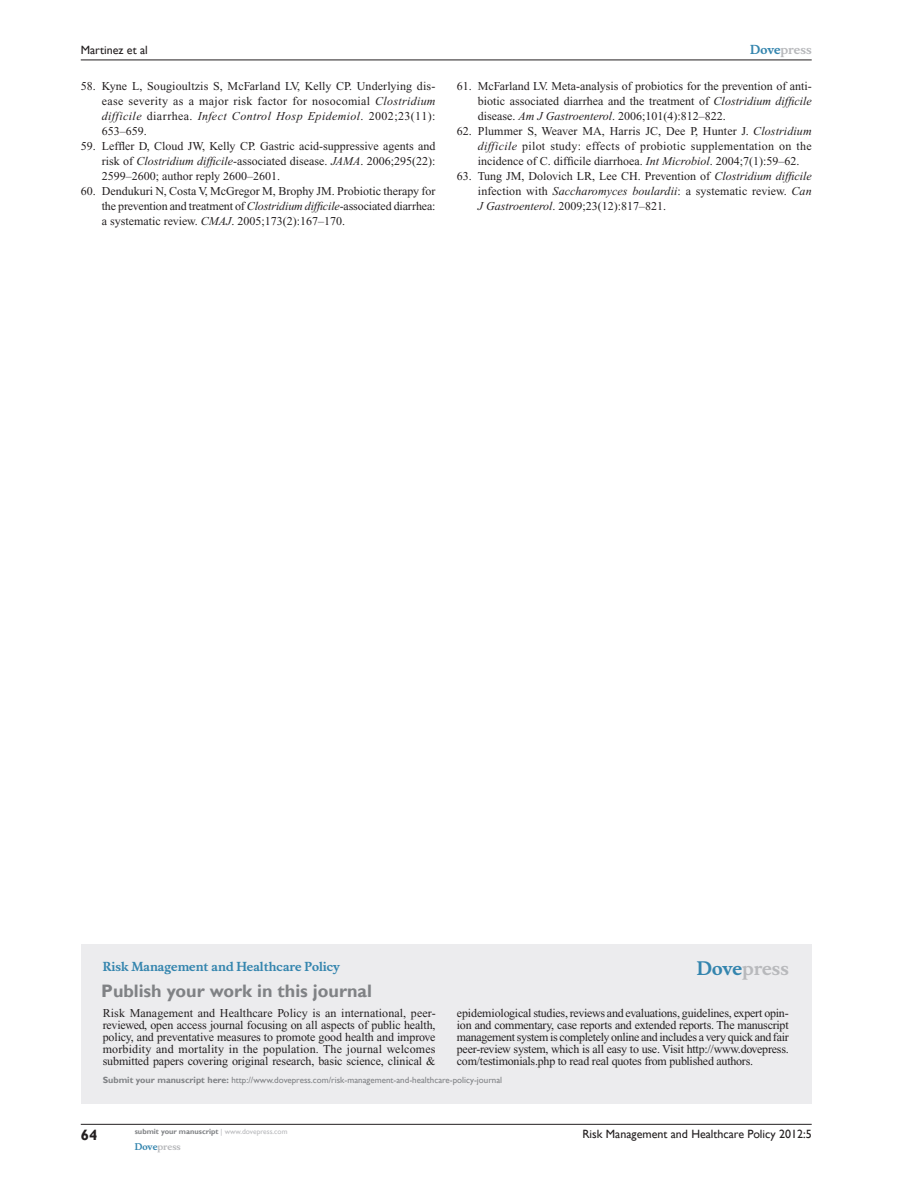
<style>
.page{position:relative;width:918px;height:1188px;background:#fff}
.page>*{position:absolute;margin:0;border:0;box-sizing:border-box;transform-origin:0 0}
.PromBx-H1{font:700 18px "Gill Sans";color:#808285}
.PromBx-Brand{font:700 18px "Musee";color:#b8b9bc}
.t1{font:700 15px "Gill Sans";color:#231f20}
.RefNL2{font:12px/15px "Times New Roman";color:#231f20;text-align:justify}
.PromBx-Tx{font:12px/12px "Times New Roman";letter-spacing:-.02em;color:#231f20;text-align:justify}
.t2{font:12px "Gill Sans";color:#231f20}
.PromBx-JrnlName{font:700 12px "Musee";color:#3485ae}
.t3{font:700 12px "Musee";color:#b8b9bc}
.PromBx-SubmitMssWebA{font:9px "Gill Sans";color:#808285}
.t4{font:700 9px "Musee";color:#b8b9bc}
.t5{font:700 7.5px "Gill Sans";color:#808285}
.s1{font-style:italic}
.s2{color:#3485ae}
.s3{font-weight:700}
.s4{font-weight:400;color:#b8b9bc}
</style>
<div class="page">
<div style="left:81px;top:944px;width:731px;height:159px;background:#ececee"></div>
<hr style="left:81px;top:1124px;width:731px;height:1px;background:#231f20">
<hr style="left:81px;top:60px;width:731px;height:1px;background:#231f20">
<p class="t2" style="left:81px;top:43px;width:69px">Martinez et al</p>
<p class="RefNL2" style="left:102px;top:79px;width:335px;text-indent:-21px">58. Kyne L, Sougioultzis S, McFarland LV, Kelly CP. Underlying dis&shy;ease severity as a major risk factor for nosocomial <span class="s1">Clostridium difficile</span> diarrhea. <span class="s1">Infect Control Hosp Epidemiol</span>. 2002;23(11):<br>653–659.</p>
<p class="RefNL2" style="left:102px;top:139px;width:335px;text-indent:-21px">59. Leffler D, Cloud JW, Kelly CP. Gastric acid-suppressive agents and risk of <span class="s1">Clostridium difficile</span>-associated disease. <span class="s1">JAMA</span>. 2006;295(22):<br>2599–2600; author reply 2600–2601.</p>
<p class="RefNL2" style="left:102px;top:184px;width:335px;text-indent:-21px">60. Dendukuri N, Costa V, McGregor M, Brophy JM. Probiotic therapy for the prevention and treatment of <span class="s1">Clostridium difficile</span>-associated diarrhea: a systematic review. <span class="s1">CMAJ</span>. 2005;173(2):167–170.</p>
<p class="t3" style="left:750px;top:43px;width:63px"><span class="s2">Dove</span>press</p>
<p class="RefNL2" style="left:478px;top:79px;width:335px;text-indent:-21px">61. McFarland LV. Meta-analysis of probiotics for the prevention of anti&shy;biotic associated diarrhea and the treatment of <span class="s1">Clostridium difficile </span>disease. <span class="s1">Am J Gastroenterol</span>. 2006;101(4):812–822.</p>
<p class="RefNL2" style="left:478px;top:124px;width:335px;text-indent:-21px">62. Plummer S, Weaver MA, Harris JC, Dee P, Hunter J. <span class="s1">Clostridium difficile</span> pilot study: effects of probiotic supplementation on the incidence of C. difficile diarrhoea. <span class="s1">Int Microbiol</span>. 2004;7(1):59–62.</p>
<p class="RefNL2" style="left:478px;top:169px;width:335px;text-indent:-21px">63. Tung JM, Dolovich LR, Lee CH. Prevention of <span class="s1">Clostridium difficile </span>infection with <span class="s1">Saccharomyces boulardii</span>: a systematic review. <span class="s1">Can J Gastroenterol</span>. 2009;23(12):817–821.</p>
<p class="PromBx-JrnlName" style="left:103px;top:959px;width:239px">Risk Management and Healthcare Policy</p>
<p class="PromBx-H1" style="left:101px;top:980px;width:272px">Publish your work in this journal</p>
<p class="PromBx-Brand" style="left:697px;top:958px;width:94px"><span class="s2">Dove</span>press</p>
<p class="PromBx-Tx" style="left:103px;top:1007px;width:334px">Risk Management and Healthcare Policy is an international, peer&shy;reviewed, open access journal focusing on all aspects of public health, policy, and preventative measures to promote good health and improve morbidity and mortality in the population. The journal welcomes submitted papers covering original research, basic science, clinical &amp;</p>
<p class="PromBx-Tx" style="left:457px;top:1007px;width:333px">epidemiological studies, reviews and evaluations, guidelines, expert opin&shy;ion and commentary, case reports and extended reports. The manuscript management system is completely online and includes a very quick and fair peer-review system, which is all easy to use. Visit http://www.dovepress. com/testimonials.php to read real quotes from published authors.</p>
<p class="PromBx-SubmitMssWebA" style="left:103px;top:1075px;width:401px"><span class="s3">Submit your manuscript here:</span> http://www.dovepress.com/risk-management-and-healthcare-policy-journal</p>
<p class="t1" style="left:81px;top:1126px;width:18px">64</p>
<p class="t5" style="left:135px;top:1127px;width:154px">submit your manuscript <span class="s4">| www.dovepress.com</span></p>
<p class="t4" style="left:135px;top:1141px;width:48px"><span class="s2">Dove</span>press</p>
<p class="t2" style="left:582px;top:1127px;width:231px">Risk Management and Healthcare Policy 2012:5</p>
</div>
